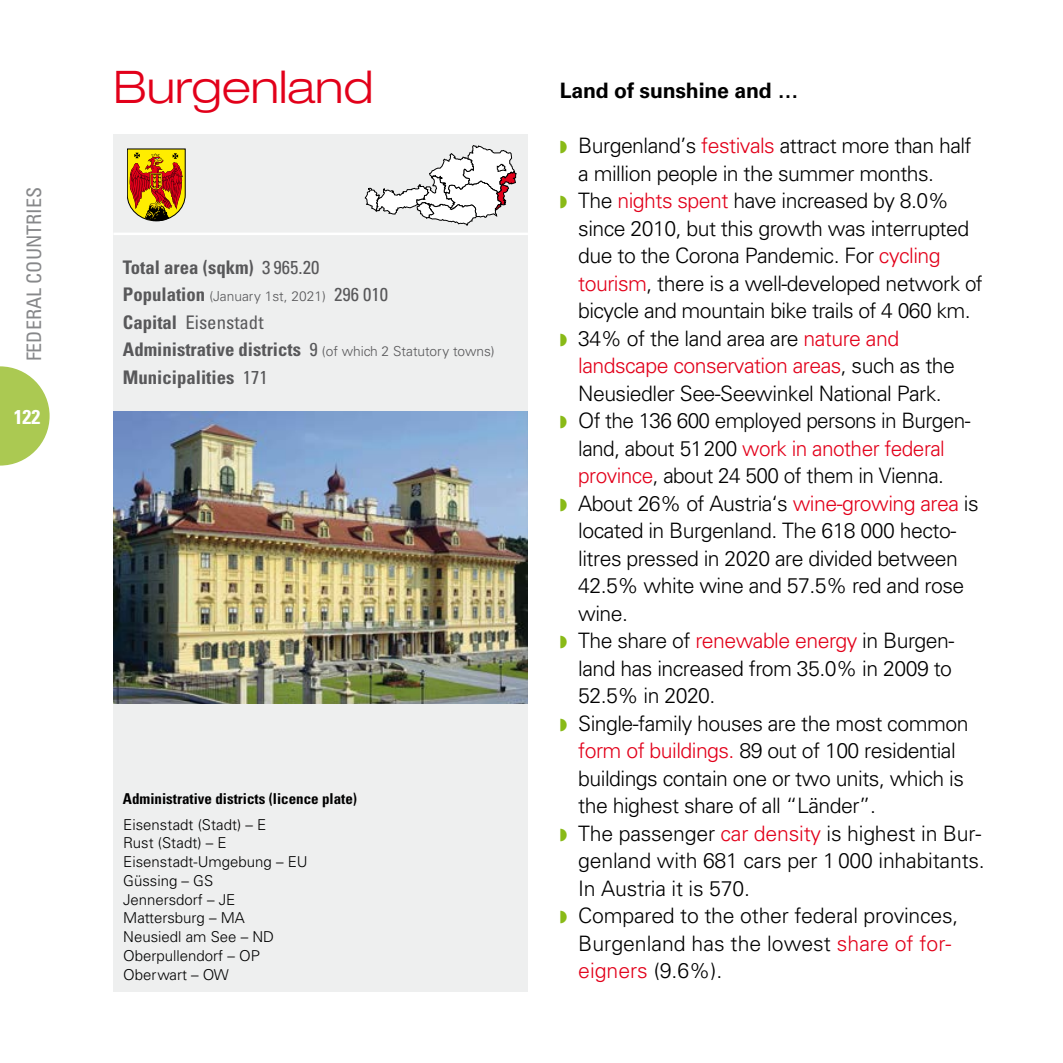
<style>
.page{position:relative;width:1063px;height:1063px;background:#fff}
.page>*{position:absolute;margin:0;border:0;box-sizing:border-box;transform-origin:0 0}
.t1{font:300 expanded 45px "Helvetica Neue LT Std";color:#e2001a}
.p-Liste-BL{font:300 21.25px/27.5px "Univers";letter-spacing:-.025em;color:#000}
.p-Liste-BL-2{font:300 21.25px/27.5px "Univers";color:#000}
.p-Zwischenheadline_BL_Abstand{font:700 21.25px "Univers";letter-spacing:-.01em;color:#000}
.t2{font:condensed 20px "Univers";color:#87888a}
.t3{font:700 condensed 20px "Univers";color:#fff}
.Bundesländer_p-BL-Eckdaten{font:700 condensed 18.75px "Univers";color:#58585a}
.Bundesländer_p-BL-Eckdaten-2{font:condensed 18.75px "Univers";color:#58585a}
.Bundesländer_p-Bezirke{font:300 15px "Univers";color:#000}
.Bundesländer_p-Bezirke-Head{font:700 condensed 15px "Univers";color:#000}
.Bundesländer_p-BL-Eckdaten-3{font:300 13.75px "Univers";color:#58585a}
.s1{font-weight:400}
.s2{font-weight:700;font-stretch:condensed;font-size:18.75px}
.s3{font-weight:400;font-stretch:condensed;font-size:18.75px}
.s4{font-weight:700}
.s5{color:#eeefef}
.s6{color:#89ba17}
.s7{color:#e2001a}
</style>
<div class="page">
<svg style="left:0;top:366px;width:50px;height:100px"></svg>
<div style="left:113px;top:135px;width:415px;height:857px;background:#eeefef"></div>
<hr style="left:113px;top:233px;width:415px;height:2px;background:#fff">
<img style="left:113px;top:411px;width:415px;height:292px">
<svg style="left:127px;top:149px;width:58px;height:72px;background:#c37b18"></svg>
<svg style="left:365px;top:145px;width:152px;height:80px"></svg>
<p class="t2" style="left:21px;top:361px;width:176px;rotate:-90deg">FEDERAL COUNTRIES</p>
<p class="t3" style="left:14px;top:404px;width:28px">122</p>
<h2 class="t1" style="left:113px;top:60px;width:262px">Burgenland</h2>
<p class="Bundesländer_p-BL-Eckdaten" style="left:123px;top:255px;width:198px">Total area (sqkm) <span class="s1">3 965.20</span></p>
<p class="Bundesländer_p-BL-Eckdaten-3" style="left:123px;top:288px;width:267px"><span class="s2">Population</span> (January 1st, 2021) <span class="s3">296 010</span></p>
<p class="Bundesländer_p-BL-Eckdaten-2" style="left:123px;top:310px;width:142px"><span class="s4">Capital</span> Eisenstadt</p>
<p class="Bundesländer_p-BL-Eckdaten-3" style="left:123px;top:343px;width:373px"><span class="s2">Administrative districts</span> <span class="s3">9</span> (of which 2 Statutory towns)</p>
<p class="Bundesländer_p-BL-Eckdaten" style="left:123px;top:365px;width:146px">Municipalities <span class="s1">171</span></p>
<p class="Bundesländer_p-Bezirke-Head" style="left:123px;top:790px;width:236px">Administrative districts (licence plate)</p>
<p class="Bundesländer_p-Bezirke" style="left:119px;top:815px;width:149px"><span class="s5">·</span>Eisenstadt (Stadt) – E</p>
<p class="Bundesländer_p-Bezirke" style="left:119px;top:834px;width:109px"><span class="s5">·</span>Rust (Stadt) – E</p>
<p class="Bundesländer_p-Bezirke" style="left:119px;top:853px;width:190px"><span class="s5">·</span>Eisenstadt-Umgebung – EU</p>
<p class="Bundesländer_p-Bezirke" style="left:119px;top:872px;width:96px"><span class="s5">·</span>Güssing – GS</p>
<p class="Bundesländer_p-Bezirke" style="left:119px;top:890px;width:118px"><span class="s5">·</span>Jennersdorf – JE</p>
<p class="Bundesländer_p-Bezirke" style="left:119px;top:909px;width:127px"><span class="s5">·</span>Mattersburg – MA</p>
<p class="Bundesländer_p-Bezirke" style="left:119px;top:928px;width:157px"><span class="s5">·</span>Neusiedl am See – ND</p>
<p class="Bundesländer_p-Bezirke" style="left:119px;top:947px;width:142px"><span class="s5">·</span>Oberpullendorf – OP</p>
<p class="Bundesländer_p-Bezirke" style="left:119px;top:965px;width:111px"><span class="s5">·</span>Oberwart – OW</p>
<p class="p-Zwischenheadline_BL_Abstand" style="left:560px;top:78px;width:240px">Land of sunshine and …</p>
<p class="p-Liste-BL" style="left:578px;top:132px;width:395px;text-indent:-18px"><span class="s6">◗</span> Burgenland’s <span class="s7">festivals</span> attract more than half a million people in the summer months.</p>
<p class="p-Liste-BL" style="left:578px;top:187px;width:406px;text-indent:-18px"><span class="s6">◗</span> The <span class="s7">nights spent</span> have increased by 8.0% since 2010, but this growth was interrupted due to the Corona Pandemic. For <span class="s7">cycling tourism</span>, there is a well-developed network of bicycle and mountain bike trails of 4 060 km.</p>
<p class="p-Liste-BL" style="left:578px;top:325px;width:378px;text-indent:-18px"><span class="s6">◗</span> 34% of the land area are <span class="s7">nature and landscape conservation areas</span>, such as the<br>Neusiedler See-Seewinkel National Park.</p>
<p class="p-Liste-BL" style="left:560px;top:407px;width:412px;text-align:center"><span class="s6">◗</span> Of the 136 600 employed persons in Burgen&shy;land, about 51200 <span class="s7">work in another federal province</span>, about 24 500 of them in Vienna.</p>
<p class="p-Liste-BL" style="left:578px;top:490px;width:402px;text-indent:-18px"><span class="s6">◗</span> About 26% of Austria‘s <span class="s7">wine-growing area</span> is located in Burgenland. The 618 000 hecto&shy;litres pressed in 2020 are divided between 42.5% white wine and 57.5% red and rose wine.</p>
<p class="p-Liste-BL" style="left:578px;top:627px;width:378px;text-align:justify;text-indent:-18px"><span class="s6">◗</span> The share of <span class="s7">renewable energy</span> in Burgen&shy;land has increased from 35.0% in 2009 to 52.5% in 2020.</p>
<p class="p-Liste-BL" style="left:578px;top:710px;width:392px;text-indent:-18px"><span class="s6">◗</span> Single-family houses are the most common <span class="s7">form of buildings.</span> 89 out of 100 residential buildings contain one or two units, which is the highest share of all “Länder”.</p>
<p class="p-Liste-BL" style="left:578px;top:820px;width:408px;text-indent:-18px"><span class="s6">◗</span> The passenger <span class="s7">car density</span> is highest in Bur&shy;genland with 681 cars per 1 000 inhabitants.<br>In Austria it is 570.</p>
<p class="p-Liste-BL-2" style="left:578px;top:902px;width:382px;text-indent:-18px"><span class="s6">◗</span> Compared to the other federal provinces,<br>Burgenland has the lowest <span class="s7">share of for&shy;eigners</span> (9.6%).</p>
</div>
